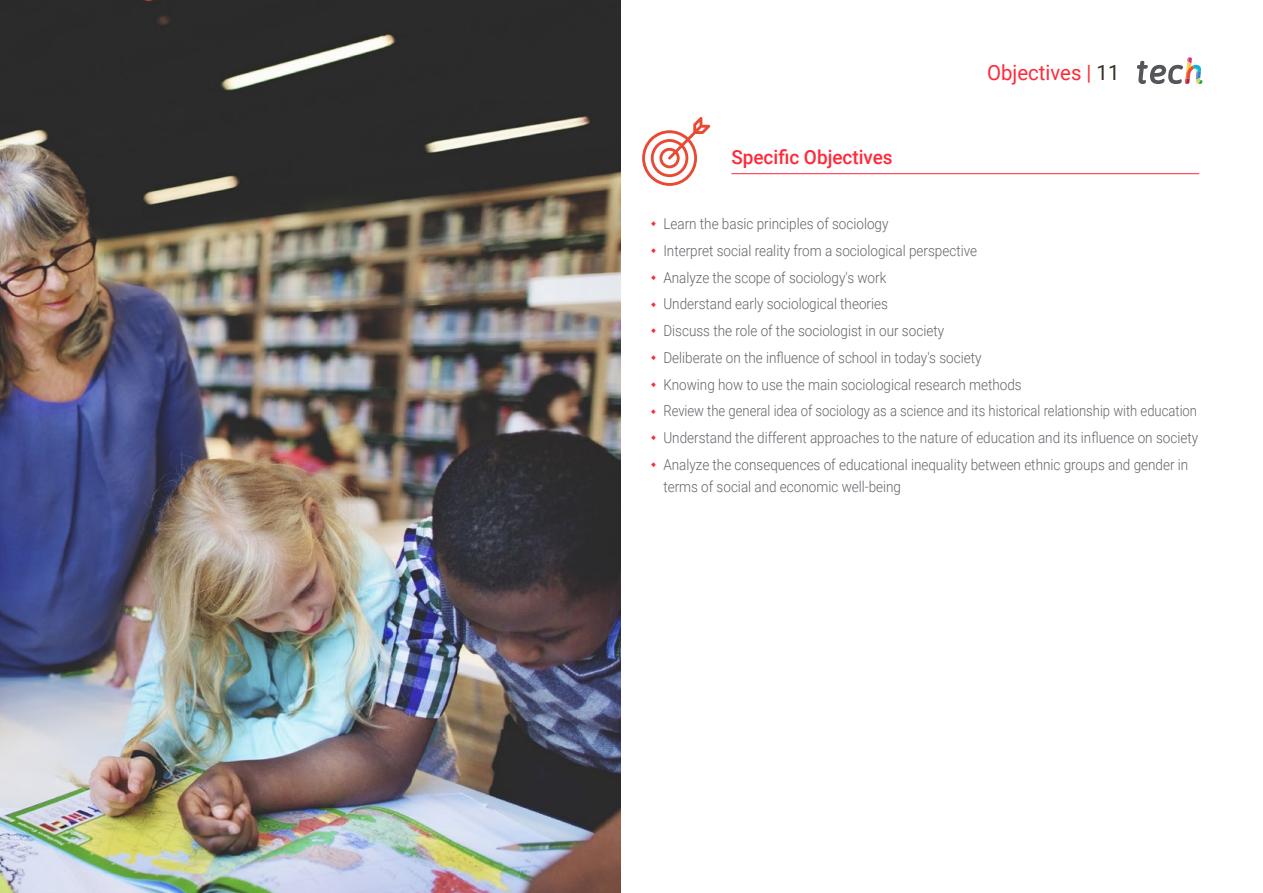
<style>
.page{position:relative;width:1263px;height:893px;background:#fff}
.page>*{position:absolute;margin:0;border:0;box-sizing:border-box;transform-origin:0 0}
.t1{font:21px "Roboto";color:#ff293a}
.t2{font:500 19.5px "Roboto";color:#ff293a}
.t3{font:300 15px/26.7px "Roboto";color:#61646a;scale:.9 1}
.s1{color:#312e20}
</style>
<div class="page">
<hr style="left:731px;top:173px;width:468px;height:1px;background:#ff293a">
<svg style="left:642px;top:117px;width:68px;height:69px"></svg>
<svg style="left:1137px;top:57px;width:65px;height:27px"></svg>
<img style="left:0;top:0;width:621px;height:893px">
<h2 class="t2" style="left:731px;top:143px;width:163px">Specific Objectives</h2>
<h1 class="t1" style="left:987px;top:57px;width:134px">Objectives | <span class="s1">11</span></h1>
<p class="t3" style="left:663px;top:210px;width:596px">Learn the basic principles of sociology<br>Interpret social reality from a sociological perspective<br>Analyze the scope of sociology's work<br>Understand early sociological theories<br>Discuss the role of the sociologist in our society<br>Deliberate on the influence of school in today's society<br>Knowing how to use the main sociological research methods<br>Review the general idea of sociology as a science and its historical relationship with education Understand the different approaches to the nature of education and its influence on society Analyze the consequences of educational inequality between ethnic groups and gender in</p>
<p class="t3" style="left:663px;top:473px;width:266px">terms of social and economic well-being</p>
</div>
